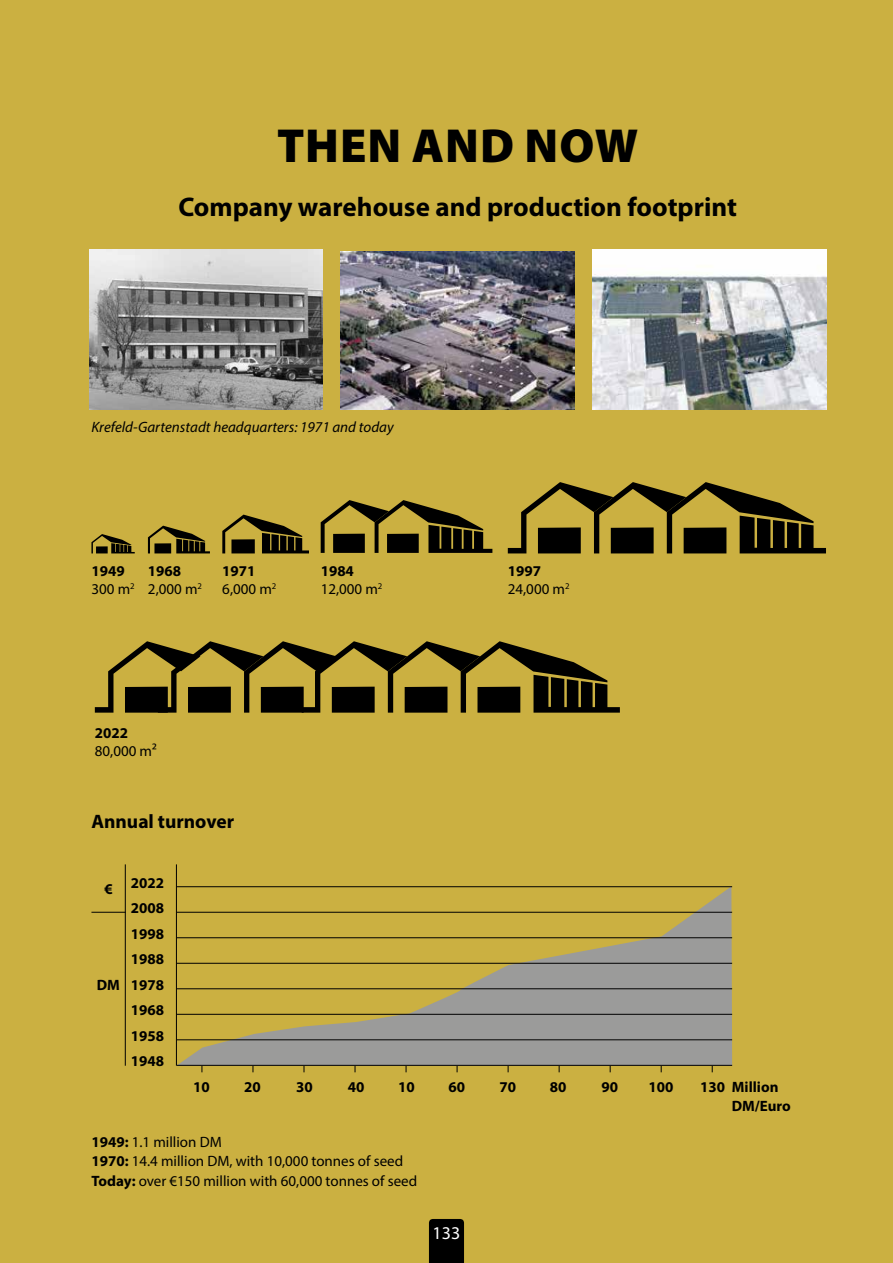
<style>
.page{position:relative;width:893px;height:1263px;background:#cbb041}
.page>*{position:absolute;margin:0;border:0;box-sizing:border-box;transform-origin:0 0}
.t1{font:900 48px "Myriad Pro";letter-spacing:.02em;color:#000}
.t2{font:700 27px "Myriad Pro";color:#000}
.t3{font:700 19.5px "Myriad Pro";color:#000}
.t4{font:18px "Myriad Pro";color:#fff}
.t5{font:15px/18px "Myriad Pro";color:#000}
.t6{font:700 15px/25.5px "Myriad Pro";color:#000}
.t7{font:italic 15px "Myriad Pro";color:#000}
.s1{font-weight:400}
.s2{font-weight:700}
</style>
<div class="page">
<div style="left:429px;top:1219px;width:35px;height:44px;background:#000"></div>
<img style="left:89px;top:250px;width:234px;height:159px">
<img style="left:341px;top:251px;width:233px;height:158px">
<img style="left:592px;top:250px;width:234px;height:159px">
<hr style="left:176px;top:864px;width:1px;height:202px;background:#000">
<hr style="left:125px;top:864px;width:1px;height:202px;background:#000">
<svg style="left:176px;top:887px;width:556px;height:179px"></svg>
<hr style="left:177px;top:1065px;width:555px;height:1px;background:#000">
<hr style="left:177px;top:1039px;width:555px;height:1px;background:#000">
<hr style="left:177px;top:1014px;width:555px;height:1px;background:#000">
<hr style="left:177px;top:988px;width:555px;height:1px;background:#000">
<hr style="left:177px;top:963px;width:555px;height:1px;background:#000">
<hr style="left:177px;top:937px;width:555px;height:1px;background:#000">
<hr style="left:177px;top:912px;width:555px;height:1px;background:#000">
<hr style="left:177px;top:886px;width:555px;height:1px;background:#000">
<svg style="left:321px;top:500px;width:171px;height:53px"></svg>
<svg style="left:508px;top:482px;width:318px;height:71px"></svg>
<svg style="left:95px;top:641px;width:525px;height:72px"></svg>
<svg style="left:91px;top:534px;width:44px;height:19px"></svg>
<svg style="left:148px;top:526px;width:62px;height:27px"></svg>
<svg style="left:222px;top:515px;width:87px;height:38px"></svg>
<hr style="left:91px;top:912px;width:35px;height:1px;background:#000">
<h1 class="t1" style="left:277px;top:114px;width:363px">THEN AND NOW</h1>
<h2 class="t2" style="left:178px;top:190px;width:560px">Company warehouse and production footprint</h2>
<p class="t7" style="left:91px;top:418px;width:304px">Krefeld-Gartenstadt headquarters: 1971 and today</p>
<p class="t6" style="left:91px;top:562px;width:45px;line-height:18px">1949<br><span class="s1">300 m</span><sup>2</sup></p>
<p class="t5" style="left:148px;top:562px;width:56px"><span class="s2">1968<br></span>2,000 m<sup>2</sup></p>
<p class="t5" style="left:222px;top:562px;width:56px"><span class="s2">1971<br></span>6,000 m<sup>2</sup></p>
<p class="t5" style="left:508px;top:562px;width:63px"><span class="s2">1997<br></span>24,000 m<sup>2</sup></p>
<p class="t5" style="left:321px;top:562px;width:63px"><span class="s2">1984<br></span>12,000 m<sup>2</sup></p>
<p class="t6" style="left:95px;top:720px;width:35px">2022</p>
<p class="t5" style="left:95px;top:742px;width:63px">80,000 m²</p>
<h3 class="t3" style="left:91px;top:809px;width:144px">Annual turnover</h3>
<p class="t6" style="left:104px;top:875px;width:10px">€</p>
<p class="t6" style="left:97px;top:972px;width:25px">DM</p>
<p class="t6" style="left:131px;top:869px;width:35px;text-align:justify">2022<br>2008<br>1998<br>1988<br>1978<br>1968<br>1958<br>1948</p>
<p class="t6" style="left:193px;top:1073px;width:18px">10</p>
<p class="t6" style="left:244px;top:1073px;width:18px">20</p>
<p class="t6" style="left:296px;top:1073px;width:18px">30</p>
<p class="t6" style="left:348px;top:1073px;width:18px">40</p>
<p class="t6" style="left:398px;top:1073px;width:18px">10</p>
<p class="t6" style="left:448px;top:1073px;width:18px">60</p>
<p class="t6" style="left:499px;top:1073px;width:18px">70</p>
<p class="t6" style="left:550px;top:1073px;width:18px">80</p>
<p class="t6" style="left:601px;top:1073px;width:18px">90</p>
<p class="t6" style="left:648px;top:1073px;width:26px">100</p>
<p class="t5" style="left:91px;top:1132px;width:327px;line-height:19.5px"><span class="s2">1949:</span> 1.1 million DM<br><span class="s2">1970:</span> 14.4 million DM, with 10,000 tonnes of seed<br><span class="s2">Today:</span> over €150 million with 60,000 tonnes of seed</p>
<p class="t4" style="left:433px;top:1222px;width:29px">133</p>
<p class="t6" style="left:732px;top:1076px;width:60px;line-height:19.5px;text-indent:-32px">130 Million<br>DM/Euro</p>
</div>
